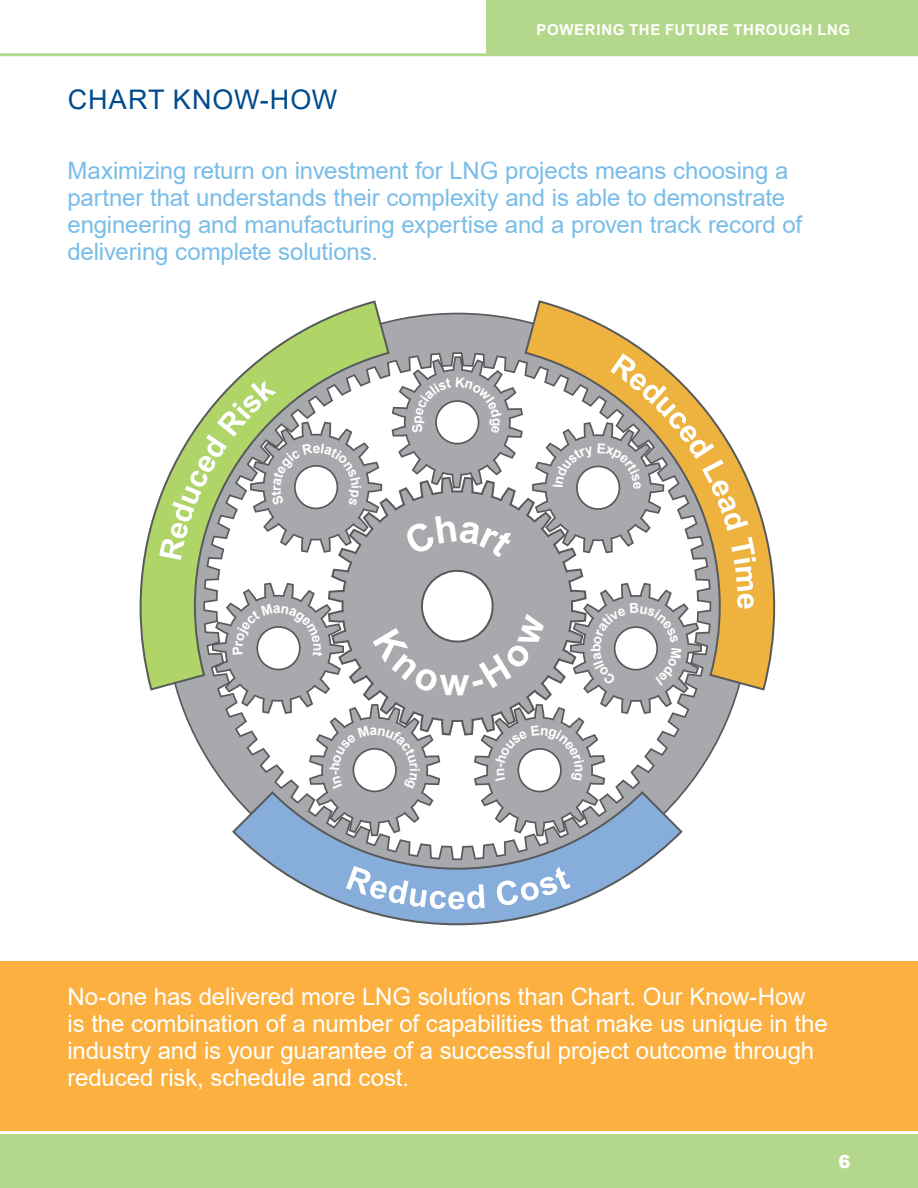
<style>
.page{position:relative;width:918px;height:1188px;background:#fff}
.page>*{position:absolute;margin:0;border:0;box-sizing:border-box;transform-origin:0 0}
.t1{font:27px "Arial";letter-spacing:.035em;color:#004b8d}
.t2{font:24px/27px "Arial";letter-spacing:-.005em;color:#fff}
.t3{font:24px/27px "Arial";letter-spacing:-.005em;color:#79bde8}
.t4{font:900 18px "Arial";color:#fff}
.t5{font:700 15px "Arial";letter-spacing:.04em;color:#fff}
</style>
<div class="page">
<div style="left:0;top:1134px;width:918px;height:54px;background:#b4d88b"></div>
<hr style="left:0;top:53px;width:918px;height:3px;background:#b4d88b">
<div style="left:486px;top:0;width:432px;height:55px;background:#b4d88b"></div>
<div style="left:0;top:961px;width:918px;height:170px;background:#fbb040"></div>
<svg style="left:391px;top:313px;width:132px;height:40px;background:#a8aaad"></svg>
<svg style="left:139px;top:300px;width:252px;height:391px"></svg>
<svg style="left:523px;top:300px;width:253px;height:391px"></svg>
<svg style="left:236px;top:836px;width:442px;height:90px"></svg>
<svg style="left:346px;top:866px;width:139px;height:43px"></svg>
<svg style="left:496px;top:867px;width:75px;height:38px"></svg>
<svg style="left:159px;top:353px;width:597px;height:483px"></svg>
<p class="t1" style="left:68px;top:80px;width:271px">CHART KNOW-HOW</p>
<p class="t5" style="left:537px;top:19px;width:315px">POWERING THE FUTURE THROUGH LNG</p>
<p class="t3" style="left:68px;top:157px;width:736px">Maximizing return on investment for LNG projects means choosing a partner that understands their complexity and is able to demonstrate engineering and manufacturing expertise and a proven track record of delivering complete solutions.</p>
<p class="t2" style="left:68px;top:983px;width:762px">No-one has delivered more LNG solutions than Chart. Our Know-How is the combination of a number of capabilities that make us unique in the industry and is your guarantee of a successful project outcome through reduced risk, schedule and cost.</p>
<p class="t4" style="left:838px;top:1148px;width:14px">6</p>
</div>
